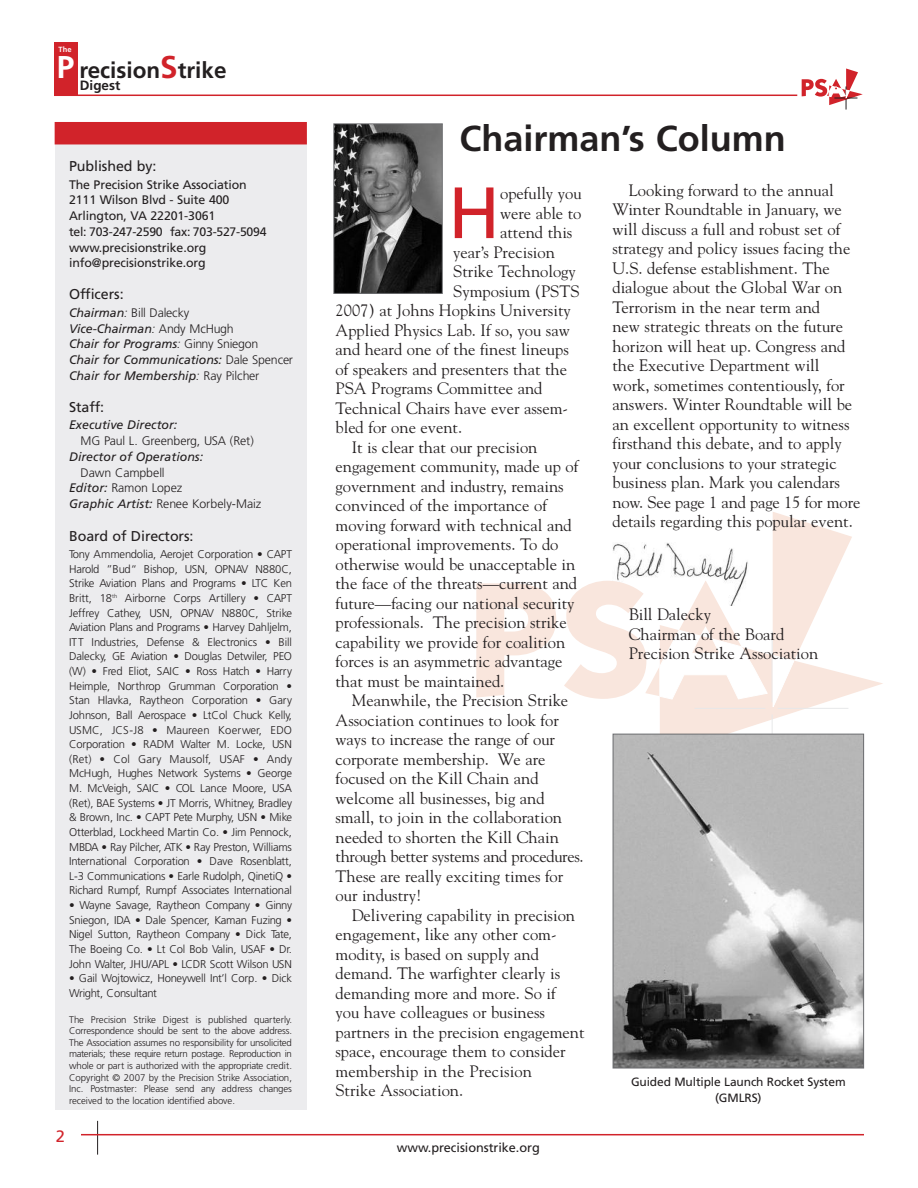
<style>
.page{position:relative;width:918px;height:1188px;background:#fff}
.page>*{position:absolute;margin:0;border:0;box-sizing:border-box;transform-origin:0 0}
.t1{font:72.45px "Frutiger";color:#d1232a}
.t2{font:700 36px "Frutiger";color:#231f20}
.t3{font:700 22.5px "Frutiger";color:#231f20}
.t4{font:16.5px/19.5px "Goudy";color:#231f20}
.t5{font:16.5px "Goudy";letter-spacing:-.02em;color:#231f20}
.t6{font:16.5px "Frutiger";color:#d1232a}
.t7{font:14.25px "Frutiger";letter-spacing:-.005em;color:#231f20}
.t8{font:700 13.5px "Frutiger";color:#231f20}
.t9{font:12.75px "Frutiger";letter-spacing:-.005em;color:#231f20}
.t10{font:italic 12.3px/15.8px "Frutiger";color:#231f20}
.t11{font:12.3px/15.8px "Frutiger";letter-spacing:-.01em;color:#231f20}
.t12{font:300 12.3px/15.8px "Frutiger";color:#231f20}
.t13{font:12px/15.8px "Frutiger";letter-spacing:-.01em;color:#231f20;text-align:center}
.t14{font:300 11.25px/14.5px "Frutiger";letter-spacing:-.015em;color:#231f20;text-align:justify}
.t15{font:300 9.6px/11.7px "Frutiger";letter-spacing:-.01em;color:#231f20;text-align:justify}
.t16{font:700 7.5px "Frutiger";color:#fff}
.s1{font-size:31.5px;color:#fff}
.s2{font-size:31.5px;color:#d1232a}
.s3{font-weight:300}
.s4{font-weight:300;font-style:normal}
.s5{font-weight:400;font-style:italic}
</style>
<div class="page">
<svg style="left:476px;top:583px;width:80px;height:115px"></svg>
<svg style="left:564px;top:512px;width:319px;height:244px"></svg>
<div style="left:54px;top:42px;width:23px;height:53px;background:#d1232a"></div>
<hr style="left:54px;top:95px;width:743px;height:1px;background:#d1232a">
<svg style="left:802px;top:68px;width:61px;height:42px"></svg>
<hr style="left:97px;top:1121px;width:1px;height:34px;background:#231f20">
<hr style="left:81px;top:1134px;width:783px;height:1px;background:#d1232a">
<div style="left:55px;top:138px;width:251px;height:972px;background:#ececee"></div>
<div style="left:55px;top:122px;width:252px;height:22px;background:#d1232a"></div>
<img style="left:335px;top:125px;width:106px;height:167px">
<div style="left:333px;top:123px;width:110px;height:171px;border:1px solid #6c6d70"></div>
<img style="left:615px;top:736px;width:247px;height:330px">
<div style="left:613px;top:734px;width:251px;height:334px;border:1px solid #6c6d70"></div>
<p class="t16" style="left:59px;top:47px;width:14px">The</p>
<h3 class="t3" style="left:57px;top:61px;width:171px"><span class="s1">P</span> recision<span class="s2">S</span>trike</h3>
<p class="t8" style="left:80px;top:80px;width:42px">Digest</p>
<p class="t7" style="left:69px;top:161px;width:89px">Published by:</p>
<p class="t11" style="left:69px;top:177px;width:199px">The Precision Strike Association<br>2111 Wilson Blvd - Suite 400<br>Arlington, VA 22201-3061<br>tel: 703-247-2590 fax: 703-527-5094 www.precisionstrike.org info@precisionstrike.org</p>
<p class="t7" style="left:69px;top:288px;width:56px">Officers:</p>
<p class="t10" style="left:69px;top:306px;width:226px">Chairman<span class="s3">:</span> <span class="s4">Bill Dalecky<br></span>Vice-Chairman<span class="s3">:</span> <span class="s4">Andy McHugh<br></span>Chair for Programs<span class="s3">:</span> <span class="s4">Ginny Sniegon<br></span>Chair for Communications: <span class="s4">Dale Spencer<br></span>Chair for Membership<span class="s3">:</span> <span class="s4">Ray Pilcher</span></p>
<p class="t7" style="left:69px;top:401px;width:36px">Staff:</p>
<p class="t10" style="left:69px;top:418px;width:110px">Executive Director:</p>
<p class="t12" style="left:80px;top:434px;width:175px">MG Paul L. Greenberg, USA (Ret)</p>
<p class="t10" style="left:69px;top:450px;width:136px">Director of Operations:</p>
<p class="t12" style="left:69px;top:466px;width:194px;text-indent:11px">Dawn Campbell<br><span class="s5">Editor:</span> Ramon Lopez<br><span class="s5">Graphic Artist:</span> Renee Korbely-Maiz</p>
<p class="t7" style="left:69px;top:531px;width:126px">Board of Directors:</p>
<p class="t14" style="left:69px;top:548px;width:224px">Tony Ammendolia, Aerojet Corporation • CAPT Harold ”Bud“ Bishop, USN, OPNAV N880C, Strike Aviation Plans and Programs • LTC Ken Britt, 18<sup>th</sup> Airborne Corps Artillery • CAPT Jeffrey Cathey, USN, OPNAV N880C, Strike Aviation Plans and Programs • Harvey Dahljelm, ITT Industries, Defense &amp; Electronics • Bill Dalecky, GE Aviation • Douglas Detwiler, PEO (W) • Fred Eliot, SAIC • Ross Hatch • Harry Heimple, Northrop Grumman Corporation • Stan Hlavka, Raytheon Corporation • Gary Johnson, Ball Aerospace • LtCol Chuck Kelly, USMC, JCS-J8 • Maureen Koerwer, EDO Corporation • RADM Walter M. Locke, USN (Ret) • Col Gary Mausolf, USAF • Andy McHugh, Hughes Network Systems • George M. McVeigh, SAIC • COL Lance Moore, USA (Ret), BAE Systems • JT Morris, Whitney, Bradley &amp; Brown, Inc. • CAPT Pete Murphy, USN • Mike Otterblad, Lockheed Martin Co. • Jim Pennock, MBDA • Ray Pilcher, ATK • Ray Preston, Williams International Corporation • Dave Rosenblatt, L-3 Communications • Earle Rudolph, QinetiQ • Richard Rumpf, Rumpf Associates International</p>
<p class="t14" style="left:69px;top:899px;width:224px">• Wayne Savage, Raytheon Company • Ginny Sniegon, IDA • Dale Spencer, Kaman Fuzing • Nigel Sutton, Raytheon Company • Dick Tate, The Boeing Co. • Lt Col Bob Valin, USAF • Dr.<br>John Walter, JHU/APL • LCDR Scott Wilson USN</p>
<p class="t14" style="left:69px;top:972px;width:224px">• Gail Wojtowicz, Honeywell Int’l Corp. • Dick<br>Wright, Consultant</p>
<p class="t15" style="left:69px;top:1014px;width:224px">The Precision Strike Digest is published quarterly.<br>Correspondence should be sent to the above address.<br>The Association assumes no responsibility for unsolicited materials; these require return postage. Reproduction in whole or part is authorized with the appropriate credit.<br>Copyright © 2007 by the Precision Strike Association, Inc. Postmaster: Please send any address changes received to the location identified above.</p>
<p class="t6" style="left:56px;top:1129px;width:11px">2</p>
<h2 class="t2" style="left:460px;top:124px;width:328px">Chairman’s Column</h2>
<h1 class="t1" style="left:448px;top:184px;width:54px">H</h1>
<p class="t4" style="left:500px;top:184px;width:83px">opefully you</p>
<p class="t4" style="left:500px;top:203px;width:83px">were able to</p>
<p class="t4" style="left:500px;top:223px;width:74px">attend this</p>
<p class="t4" style="left:453px;top:242px;width:103px">year’s Precision</p>
<p class="t4" style="left:453px;top:262px;width:124px">Strike Technology</p>
<p class="t4" style="left:453px;top:281px;width:128px">Symposium (PSTS</p>
<p class="t4" style="left:336px;top:301px;width:237px">2007) at Johns Hopkins University</p>
<p class="t4" style="left:336px;top:320px;width:236px">Applied Physics Lab. If so, you saw</p>
<p class="t4" style="left:336px;top:340px;width:235px">and heard one of the finest lineups</p>
<p class="t4" style="left:336px;top:359px;width:233px">of speakers and presenters that the</p>
<p class="t4" style="left:336px;top:379px;width:208px">PSA Programs Committee and</p>
<p class="t4" style="left:336px;top:398px;width:234px">Technical Chairs have ever assem-</p>
<p class="t4" style="left:336px;top:418px;width:128px">bled for one event.</p>
<p class="t4" style="left:352px;top:437px;width:187px">It is clear that our precision</p>
<p class="t4" style="left:336px;top:457px;width:244px">engagement community, made up of</p>
<p class="t4" style="left:336px;top:476px;width:230px">government and industry, remains</p>
<p class="t4" style="left:336px;top:496px;width:213px">convinced of the importance of</p>
<p class="t4" style="left:336px;top:515px;width:238px">moving forward with technical and</p>
<p class="t4" style="left:336px;top:535px;width:224px">operational improvements. To do</p>
<p class="t4" style="left:336px;top:554px;width:241px">otherwise would be unacceptable in</p>
<p class="t4" style="left:336px;top:574px;width:243px">the face of the threats—current and</p>
<p class="t4" style="left:336px;top:593px;width:240px">future—facing our national security</p>
<p class="t4" style="left:336px;top:613px;width:233px">professionals. The precision strike</p>
<p class="t4" style="left:336px;top:632px;width:231px">capability we provide for coalition</p>
<p class="t4" style="left:336px;top:652px;width:228px">forces is an asymmetric advantage</p>
<p class="t4" style="left:336px;top:671px;width:170px">that must be maintained.</p>
<p class="t4" style="left:352px;top:691px;width:218px">Meanwhile, the Precision Strike</p>
<p class="t4" style="left:336px;top:710px;width:225px">Association continues to look for</p>
<p class="t4" style="left:336px;top:730px;width:221px">ways to increase the range of our</p>
<p class="t4" style="left:336px;top:749px;width:212px">corporate membership. We are</p>
<p class="t4" style="left:336px;top:769px;width:205px">focused on the Kill Chain and</p>
<p class="t4" style="left:336px;top:788px;width:211px">welcome all businesses, big and</p>
<p class="t4" style="left:336px;top:808px;width:228px">small, to join in the collaboration</p>
<p class="t4" style="left:336px;top:827px;width:225px">needed to shorten the Kill Chain</p>
<p class="t5" style="left:336px;top:847px;width:250px">through better systems and procedures.</p>
<p class="t4" style="left:336px;top:866px;width:229px">These are really exciting times for</p>
<p class="t4" style="left:336px;top:886px;width:88px">our industry!</p>
<p class="t4" style="left:352px;top:905px;width:225px">Delivering capability in precision</p>
<p class="t4" style="left:336px;top:925px;width:223px">engagement, like any other com-</p>
<p class="t4" style="left:336px;top:944px;width:205px">modity, is based on supply and</p>
<p class="t4" style="left:336px;top:964px;width:226px">demand. The warfighter clearly is</p>
<p class="t4" style="left:335px;top:983px;width:222px">demanding more and more. So if</p>
<p class="t4" style="left:335px;top:1003px;width:211px">you have colleagues or business</p>
<p class="t4" style="left:335px;top:1022px;width:251px">partners in the precision engagement</p>
<p class="t4" style="left:335px;top:1042px;width:232px">space, encourage them to consider</p>
<p class="t4" style="left:335px;top:1061px;width:198px">membership in the Precision</p>
<p class="t4" style="left:335px;top:1081px;width:129px">Strike Association.</p>
<p class="t9" style="left:397px;top:1142px;width:144px">www.precisionstrike.org</p>
<p class="t4" style="left:612px;top:181px;width:249px;text-indent:16px">Looking forward to the annual Winter Roundtable in January, we will discuss a full and robust set of strategy and policy issues facing the U.S. defense establishment. The dialogue about the Global War on Terrorism in the near term and<br>new strategic threats on the future horizon will heat up. Congress and the Executive Department will work, sometimes contentiously, for answers. Winter Roundtable will be an excellent opportunity to witness firsthand this debate, and to apply your conclusions to your strategic business plan. Mark you calendars now. See page 1 and page 15 for more details regarding this popular event.</p>
<p class="t4" style="left:629px;top:605px;width:191px">Bill Dalecky<br>Chairman of the Board<br>Precision Strike Association</p>
<p class="t13" style="left:631px;top:1075px;width:216px">Guided Multiple Launch Rocket System (GMLRS)</p>
</div>
